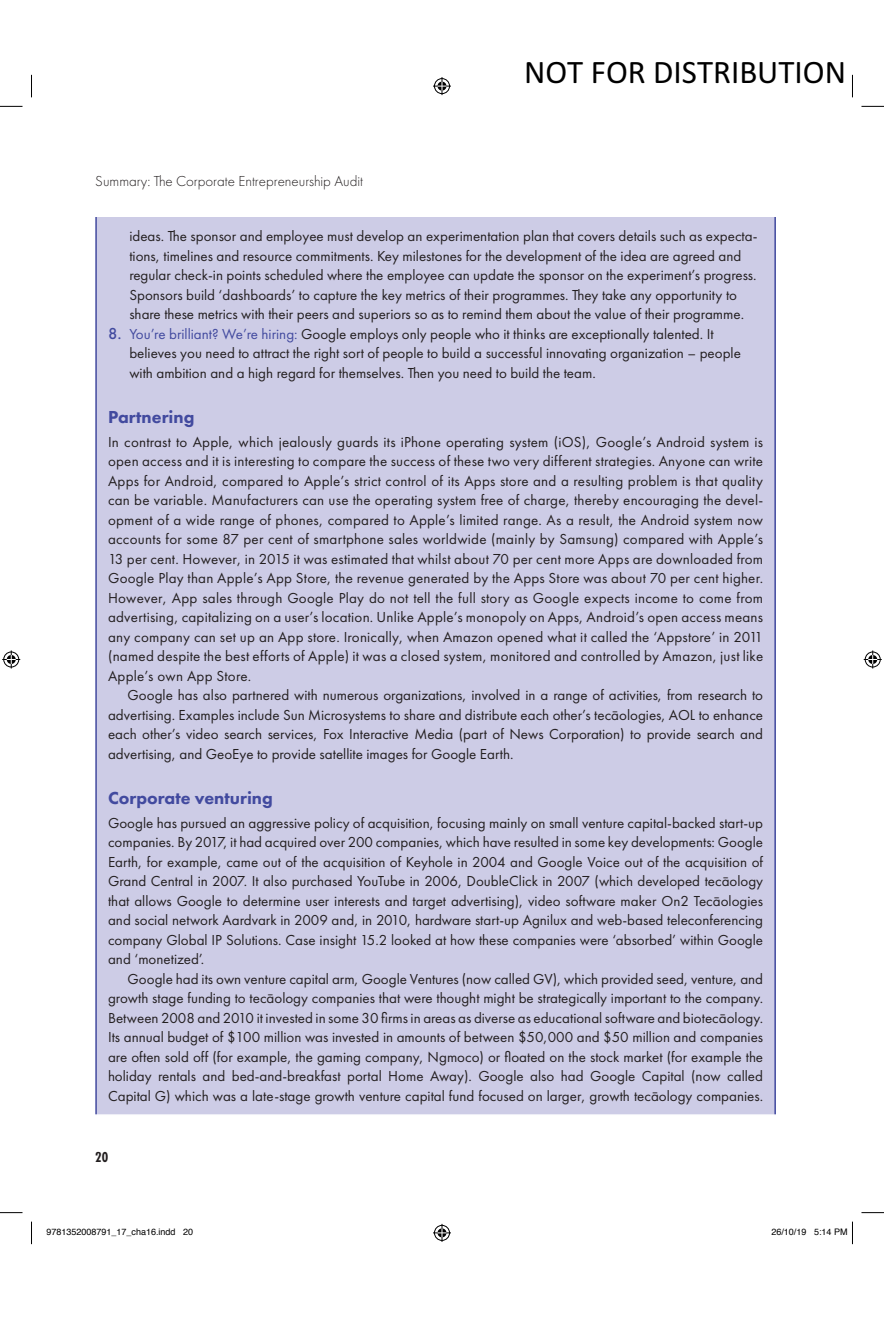
<style>
.page{position:relative;width:884px;height:1319px;background:#fff}
.page>*{position:absolute;margin:0;border:0;box-sizing:border-box;transform-origin:0 0}
.t1{font:33px "Calibri";color:#000}
.t2{font:800 18px "Futura PT";color:#424a9f}
.t3{font:15px/19.5px "Futura PT";color:#231f20;text-align:justify}
.t4{font:300 15px "Futura PT";color:#231f20}
.t5{font:700 15px "Futura PT Cond";color:#231f20}
.t6{font:9px "Helvetica";color:#000}
.s1{font-weight:500;font-size:16.5px;color:#424a9f}
.s2{color:#424a9f}
</style>
<div class="page">
<div style="left:96px;top:217px;width:679px;height:907px;background:#cdcce6"></div>
<div style="left:86px;top:1114px;width:699px;height:21px;background:#fff;border:2px solid #fff"></div>
<svg style="left:0;top:106px;width:22px;height:1px"></svg>
<svg style="left:861px;top:106px;width:23px;height:1px"></svg>
<svg style="left:0;top:1212px;width:22px;height:1px"></svg>
<svg style="left:861px;top:1212px;width:23px;height:1px"></svg>
<svg style="left:31px;top:75px;width:1px;height:22px"></svg>
<svg style="left:31px;top:1221px;width:1px;height:22px"></svg>
<svg style="left:852px;top:75px;width:1px;height:22px"></svg>
<svg style="left:433px;top:77px;width:18px;height:18px"></svg>
<svg style="left:433px;top:1223px;width:18px;height:18px"></svg>
<svg style="left:2px;top:650px;width:18px;height:18px"></svg>
<svg style="left:863px;top:650px;width:18px;height:18px"></svg>
<svg style="left:852px;top:1221px;width:1px;height:22px"></svg>
<p class="t4" style="left:95px;top:173px;width:269px">Summary: The Corporate Entrepreneurship Audit</p>
<h1 class="t1" style="left:524px;top:52px;width:323px">NOT FOR DISTRIBUTION</h1>
<p class="t3" style="left:129px;top:226px;width:629px;text-align:left">ideas. The sponsor and employee must develop an experimentation plan that covers details such as expecta&shy;tions, timelines and resource commitments. Key milestones for the development of the idea are agreed and regular check-in points scheduled where the employee can update the sponsor on the experiment’s progress.<br>Sponsors build ‘dashboards’ to capture the key metrics of their programmes. They take any opportunity to share these metrics with their peers and superiors so as to remind them about the value of their programme.</p>
<p class="t3" style="left:129px;top:324px;width:613px;text-align:left;text-indent:-21px"><span class="s1">8.</span> <span class="s2">You’re brilliant? We’re hiring:</span> Google employs only people who it thinks are exceptionally talented. It believes you need to attract the right sort of people to build a successful innovating organization – people with ambition and a high regard for themselves. Then you need to build the team.</p>
<p class="t2" style="left:108px;top:405px;width:88px">Partnering</p>
<p class="t3" style="left:108px;top:431px;width:656px">In contrast to Apple, which jealously guards its iPhone operating system (iOS), Google’s Android system is open access and it is interesting to compare the success of these two very different strategies. Anyone can write Apps for Android, compared to Apple’s strict control of its Apps store and a resulting problem is that quality can be variable. Manufacturers can use the operating system free of charge, thereby encouraging the devel&shy;opment of a wide range of phones, compared to Apple’s limited range. As a result, the Android system now accounts for some 87 per cent of smartphone sales worldwide (mainly by Samsung) compared with Apple’s 13 per cent. However, in 2015 it was estimated that whilst about 70 per cent more Apps are downloaded from Google Play than Apple’s App Store, the revenue generated by the Apps Store was about 70 per cent higher.<br>However, App sales through Google Play do not tell the full story as Google expects income to come from advertising, capitalizing on a user’s location. Unlike Apple’s monopoly on Apps, Android’s open access means any company can set up an App store. Ironically, when Amazon opened what it called the ‘Appstore’ in 2011 (named despite the best efforts of Apple) it was a closed system, monitored and controlled by Amazon, just like Apple’s own App Store.</p>
<p class="t3" style="left:108px;top:685px;width:656px;text-indent:20px">Google has also partnered with numerous organizations, involved in a range of activities, from research to advertising. Examples include Sun Microsystems to share and distribute each other’s technologies, AOL to enhance each other’s video search services, Fox Interactive Media (part of News Corporation) to provide search and advertising, and GeoEye to provide satellite images for Google Earth.</p>
<p class="t2" style="left:108px;top:786px;width:166px">Corporate venturing</p>
<p class="t3" style="left:108px;top:812px;width:656px">Google has pursued an aggressive policy of acquisition, focusing mainly on small venture capital-backed start-up companies. By 2017, it had acquired over 200 companies, which have resulted in some key developments: Google Earth, for example, came out of the acquisition of Keyhole in 2004 and Google Voice out of the acquisition of Grand Central in 2007. It also purchased YouTube in 2006, DoubleClick in 2007 (which developed technology that allows Google to determine user interests and target advertising), video software maker On2 Technologies and social network Aardvark in 2009 and, in 2010, hardware start-up Agnilux and web-based teleconferencing company Global IP Solutions. Case insight 15.2 looked at how these companies were ‘absorbed’ within Google and ‘monetized’.</p>
<p class="t3" style="left:108px;top:968px;width:656px;text-indent:20px">Google had its own venture capital arm, Google Ventures (now called GV), which provided seed, venture, and growth stage funding to technology companies that were thought might be strategically important to the company.<br>Between 2008 and 2010 it invested in some 30 firms in areas as diverse as educational software and biotechnology.<br>Its annual budget of $100 million was invested in amounts of between $50,000 and $50 million and companies are often sold off (for example, the gaming company, Ngmoco) or floated on the stock market (for example the holiday rentals and bed-and-breakfast portal Home Away). Google also had Google Capital (now called Capital G) which was a late-stage growth venture capital fund focused on larger, growth technology companies.</p>
<p class="t5" style="left:95px;top:1147px;width:14px">20</p>
<p class="t6" style="left:46px;top:1224px;width:148px">9781352008791_17_cha16.indd 20</p>
<p class="t6" style="left:771px;top:1224px;width:78px">26/10/19 5:14 PM</p>
</div>
